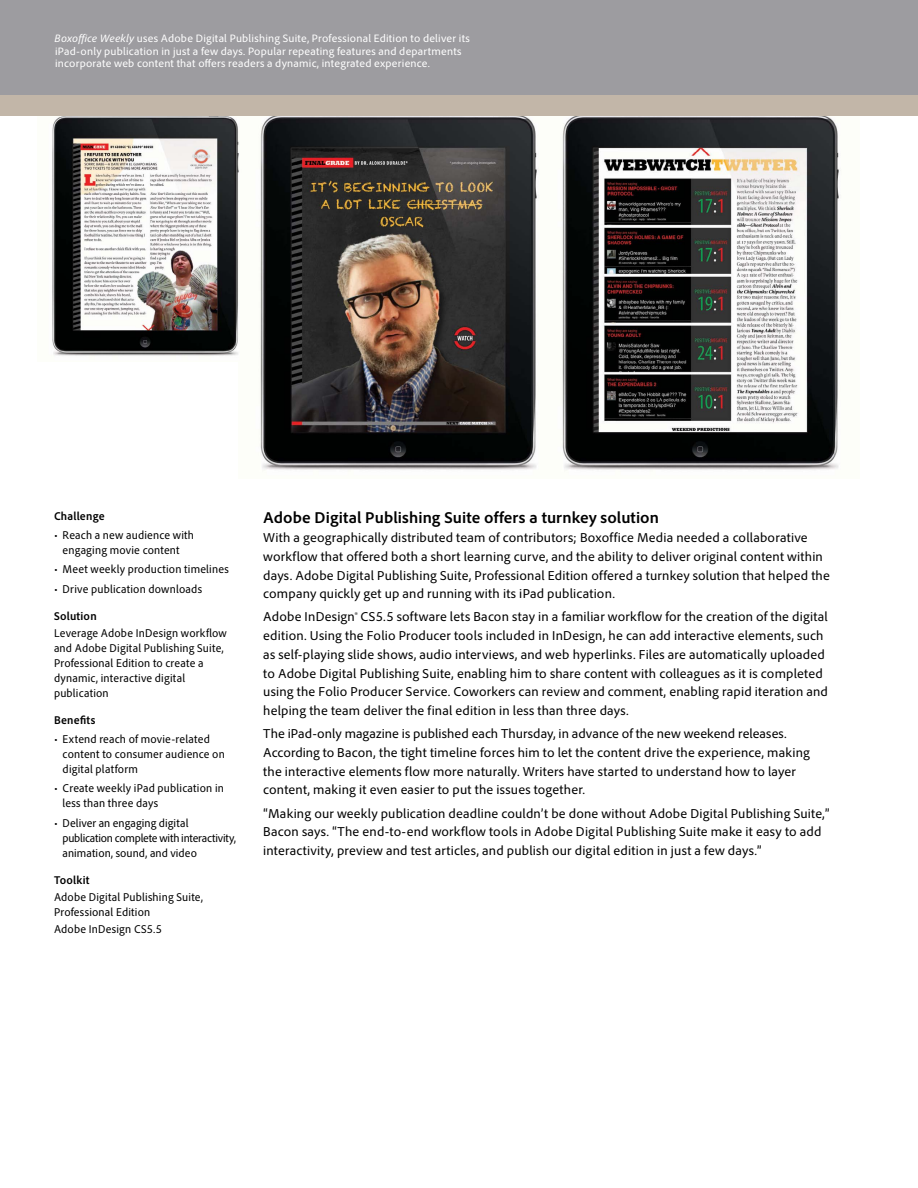
<style>
.page{position:relative;width:918px;height:1188px;background:#fff}
.page>*{position:absolute;margin:0;border:0;box-sizing:border-box;transform-origin:0 0}
.Text__Headline_2{font:700 16.5px "Adobe Clean";letter-spacing:.005em;color:#000}
.Text__Body_copy{font:13.5px/18.8px "Adobe Clean";letter-spacing:.01em;color:#000}
.Sidebar__Bullet{font:semi-condensed 12px/15px "Adobe Clean";letter-spacing:.015em;color:#000}
.Sidebar__Body_copy{font:semi-condensed 12px/15px "Adobe Clean";letter-spacing:.015em;color:#000}
.Sidebar__Header{font:700 semi-condensed 12px "Adobe Clean";letter-spacing:.02em;color:#000}
.Text__Caption_white{font:11.25px/12.8px "Adobe Clean";letter-spacing:.02em;color:#fff}
.s1{font-style:italic}
</style>
<div class="page">
<img style="left:260px;top:116px;width:279px;height:354px">
<img style="left:52px;top:116px;width:187px;height:240px">
<img style="left:562px;top:116px;width:279px;height:354px">
<div style="left:0;top:0;width:918px;height:105px;background:#9d9ca0"></div>
<div style="left:0;top:95px;width:918px;height:21px;background:#c2b6a8"></div>
<p class="Text__Caption_white" style="left:55px;top:32px;width:417px"><span class="s1">Boxoffice Weekly</span> uses Adobe Digital Publishing Suite, Professional Edition to deliver its iPad-only publication in just a few days. Popular repeating features and departments incorporate web content that offers readers a dynamic, integrated experience.</p>
<p class="Sidebar__Header" style="left:54px;top:509px;width:52px">Challenge</p>
<p class="Sidebar__Bullet" style="left:54px;top:527px;width:142px;text-align:center">• Reach a new audience with engaging movie content</p>
<p class="Sidebar__Bullet" style="left:54px;top:562px;width:176px">• Meet weekly production timelines</p>
<p class="Sidebar__Bullet" style="left:54px;top:581px;width:150px">• Drive publication downloads</p>
<p class="Sidebar__Header" style="left:54px;top:609px;width:44px">Solution</p>
<p class="Sidebar__Bullet" style="left:54px;top:625px;width:174px">Leverage Adobe InDesign workflow and Adobe Digital Publishing Suite,<br>Professional Edition to create a dynamic, interactive digital publication</p>
<p class="Sidebar__Header" style="left:54px;top:713px;width:43px">Benefits</p>
<p class="Sidebar__Bullet" style="left:63px;top:731px;width:164px;text-indent:-9px">• Extend reach of movie-related content to consumer audience on digital platform</p>
<p class="Sidebar__Bullet" style="left:63px;top:780px;width:163px;text-indent:-9px">• Create weekly iPad publication in less than three days</p>
<p class="Sidebar__Bullet" style="left:63px;top:815px;width:175px;text-indent:-9px">• Deliver an engaging digital publication complete with interactivity, animation, sound, and video</p>
<p class="Sidebar__Header" style="left:54px;top:872px;width:37px">Toolkit</p>
<p class="Sidebar__Body_copy" style="left:54px;top:889px;width:151px">Adobe Digital Publishing Suite,<br>Professional Edition</p>
<p class="Sidebar__Body_copy" style="left:54px;top:921px;width:110px">Adobe InDesign CS5.5</p>
<p class="Text__Headline_2" style="left:263px;top:508px;width:397px">Adobe Digital Publishing Suite offers a turnkey solution</p>
<p class="Text__Body_copy" style="left:263px;top:528px;width:568px">With a geographically distributed team of contributors; Boxoffice Media needed a collaborative workflow that offered both a short learning curve, and the ability to deliver original content within days. Adobe Digital Publishing Suite, Professional Edition offered a turnkey solution that helped the company quickly get up and running with its iPad publication.</p>
<p class="Text__Body_copy" style="left:263px;top:607px;width:566px">Adobe InDesign® CS5.5 software lets Bacon stay in a familiar workflow for the creation of the digital edition. Using the Folio Producer tools included in InDesign, he can add interactive elements, such as self-playing slide shows, audio interviews, and web hyperlinks. Files are automatically uploaded to Adobe Digital Publishing Suite, enabling him to share content with colleagues as it is completed using the Folio Producer Service. Coworkers can review and comment, enabling rapid iteration and helping the team deliver the final edition in less than three days.</p>
<p class="Text__Body_copy" style="left:263px;top:724px;width:548px">The iPad-only magazine is published each Thursday, in advance of the new weekend releases.<br>According to Bacon, the tight timeline forces him to let the content drive the experience, making the interactive elements flow more naturally. Writers have started to understand how to layer content, making it even easier to put the issues together.</p>
<p class="Text__Body_copy" style="left:263px;top:803px;width:568px">“Making our weekly publication deadline couldn’t be done without Adobe Digital Publishing Suite,”<br>Bacon says. “The end-to-end workflow tools in Adobe Digital Publishing Suite make it easy to add interactivity, preview and test articles, and publish our digital edition in just a few days.”</p>
</div>
